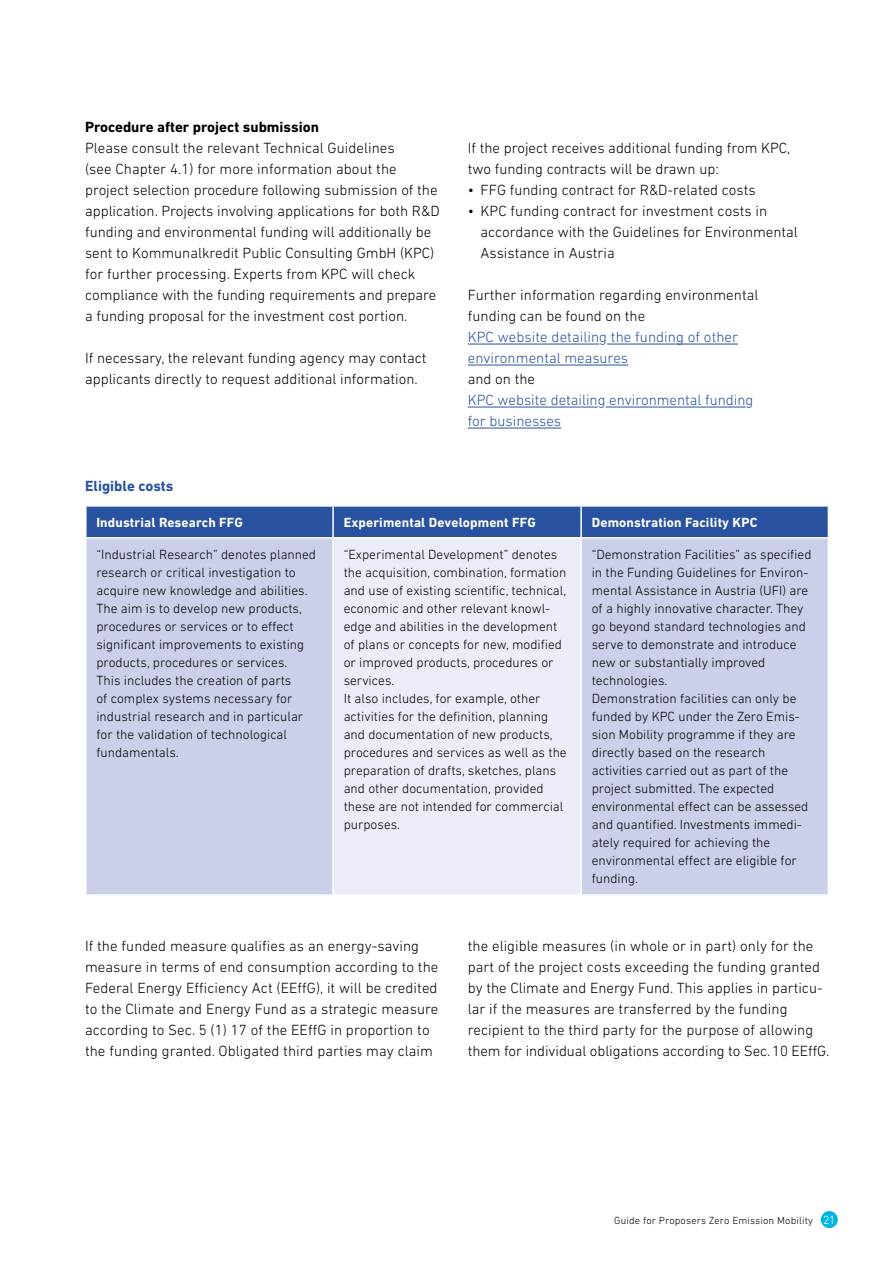
<style>
.page{position:relative;width:893px;height:1263px;background:#fff}
.page>*{position:absolute;margin:0;border:0;box-sizing:border-box;transform-origin:0 0}
.Fließtext{font:300 15px/21px "DIN Next LT Pro";color:#000}
.Fließtext-2{font:300 15px/21px "DIN Next LT Pro";color:#2852a0}
.Fließtext_ohne_Abstand_danach{font:300 15px/21px "DIN Next LT Pro";color:#000}
.H3_Schwarz_Bold{font:700 15px "DIN Next LT Pro";color:#000}
.t1{font:700 15px "DIN Next LT Pro";color:#2852a0}
.Tabelle_Zellen{font:300 13.5px/18px "DIN Next LT Pro";color:#000}
.Tabelle_Spaltenkopf_Weiß_Bold{font:700 13.5px "DIN Next LT Pro";letter-spacing:.01em;color:#fff}
.t2{font:300 10.5px "DIN Next LT Pro";letter-spacing:.015em;color:#000}
.s1{color:#000}
.s2{font-size:12px;color:#fff}
</style>
<div class="page">
<div style="left:821px;top:1211px;width:17px;height:17px;background:#00b5e2;border-radius:50%"></div>
<hr style="left:468px;top:344px;width:131px;height:1px;background:#2852a0">
<hr style="left:607px;top:344px;width:131px;height:1px;background:#2852a0">
<hr style="left:468px;top:365px;width:160px;height:1px;background:#2852a0">
<hr style="left:468px;top:407px;width:130px;height:1px;background:#2852a0">
<hr style="left:606px;top:407px;width:140px;height:1px;background:#2852a0">
<hr style="left:468px;top:428px;width:93px;height:1px;background:#2852a0">
<div style="left:87px;top:507px;width:741px;height:30px;background:#2852a0"></div>
<div style="left:87px;top:539px;width:741px;height:355px;background:#cccfea"></div>
<div style="left:333px;top:538px;width:248px;height:357px;background:#ebecf7"></div>
<hr style="left:332px;top:507px;width:2px;height:30px;background:#fff">
<hr style="left:580px;top:507px;width:2px;height:30px;background:#fff">
<hr style="left:333px;top:537px;width:248px;height:2px;background:#fff">
<hr style="left:332px;top:539px;width:2px;height:355px;background:#fff">
<hr style="left:580px;top:539px;width:2px;height:355px;background:#fff">
<hr style="left:333px;top:894px;width:248px;height:2px;background:#fff">
<h3 class="H3_Schwarz_Bold" style="left:85px;top:118px;width:235px">Procedure after project submission</h3>
<p class="Fließtext" style="left:85px;top:137px;width:356px">Please consult the relevant Technical Guidelines<br>(see Chapter 4.1) for more information about the project selection procedure following submission of the application. Projects involving applications for both R&amp;D funding and environmental funding will additionally be sent to Kommunalkredit Public Consulting GmbH (KPC) for further processing. Experts from KPC will check compliance with the funding requirements and prepare a funding proposal for the investment cost portion.</p>
<p class="Fließtext" style="left:85px;top:347px;width:343px">If necessary, the relevant funding agency may contact applicants directly to request additional information.</p>
<p class="Fließtext_ohne_Abstand_danach" style="left:468px;top:137px;width:324px">If the project receives additional funding from KPC, two funding contracts will be drawn up:</p>
<p class="Fließtext" style="left:468px;top:179px;width:289px">• FFG funding contract for R&amp;D-related costs</p>
<p class="Fließtext" style="left:480px;top:200px;width:319px;text-indent:-13px">• KPC funding contract for investment costs in accordance with the Guidelines for Environmental<br>Assistance in Austria</p>
<p class="Fließtext-2" style="left:468px;top:284px;width:292px"><span class="s1">Further information regarding environmental funding can be found on the<br></span>KPC website detailing the funding of other environmental measures<br><span class="s1">and on the<br></span>KPC website detailing environmental funding for businesses</p>
<p class="t1" style="left:85px;top:477px;width:90px">Eligible costs</p>
<p class="Tabelle_Spaltenkopf_Weiß_Bold" style="left:96px;top:514px;width:148px">Industrial Research FFG</p>
<p class="Tabelle_Spaltenkopf_Weiß_Bold" style="left:344px;top:514px;width:194px">Experimental Development FFG</p>
<p class="Tabelle_Spaltenkopf_Weiß_Bold" style="left:592px;top:514px;width:167px">Demonstration Facility KPC</p>
<p class="Tabelle_Zellen" style="left:96px;top:545px;width:221px">“Industrial Research” denotes planned research or critical investigation to acquire new knowledge and abilities.<br>The aim is to develop new products, procedures or services or to effect significant improvements to existing products, procedures or services.</p>
<p class="Tabelle_Zellen" style="left:96px;top:671px;width:208px">This includes the creation of parts of complex systems necessary for industrial research and in particular for the validation of technological fundamentals.</p>
<p class="Tabelle_Zellen" style="left:344px;top:545px;width:224px">“Experimental Development” denotes the acquisition, combination, formation and use of existing scientific, technical, economic and other relevant knowl&shy;edge and abilities in the development of plans or concepts for new, modified or improved products, procedures or services.</p>
<p class="Tabelle_Zellen" style="left:344px;top:689px;width:225px">It also includes, for example, other activities for the definition, planning and documentation of new products, procedures and services as well as the preparation of drafts, sketches, plans and other documentation, provided these are not intended for commercial purposes.</p>
<p class="Tabelle_Zellen" style="left:592px;top:545px;width:221px">“Demonstration Facilities” as specified in the Funding Guidelines for Environ&shy;mental Assistance in Austria (UFI) are of a highly innovative character. They go beyond standard technologies and serve to demonstrate and introduce new or substantially improved technologies.</p>
<p class="Tabelle_Zellen" style="left:592px;top:689px;width:218px">Demonstration facilities can only be funded by KPC under the Zero Emis&shy;sion Mobility programme if they are directly based on the research activities carried out as part of the project submitted. The expected environmental effect can be assessed and quantified. Investments immedi&shy;ately required for achieving the environmental effect are eligible for funding.</p>
<p class="Fließtext" style="left:85px;top:935px;width:355px">If the funded measure qualifies as an energy-saving measure in terms of end consumption according to the Federal Energy Efficiency Act (EEffG), it will be credited to the Climate and Energy Fund as a strategic measure according to Sec. 5 (1) 17 of the EEffG in proportion to the funding granted. Obligated third parties may claim</p>
<p class="Fließtext" style="left:468px;top:935px;width:363px">the eligible measures (in whole or in part) only for the part of the project costs exceeding the funding granted by the Climate and Energy Fund. This applies in particu&shy;lar if the measures are transferred by the funding recipient to the third party for the purpose of allowing them for individual obligations according to Sec. 10 EEffG.</p>
<p class="t2" style="left:614px;top:1214px;width:223px">Guide for Proposers Zero Emission Mobility <span class="s2">21</span></p>
</div>
